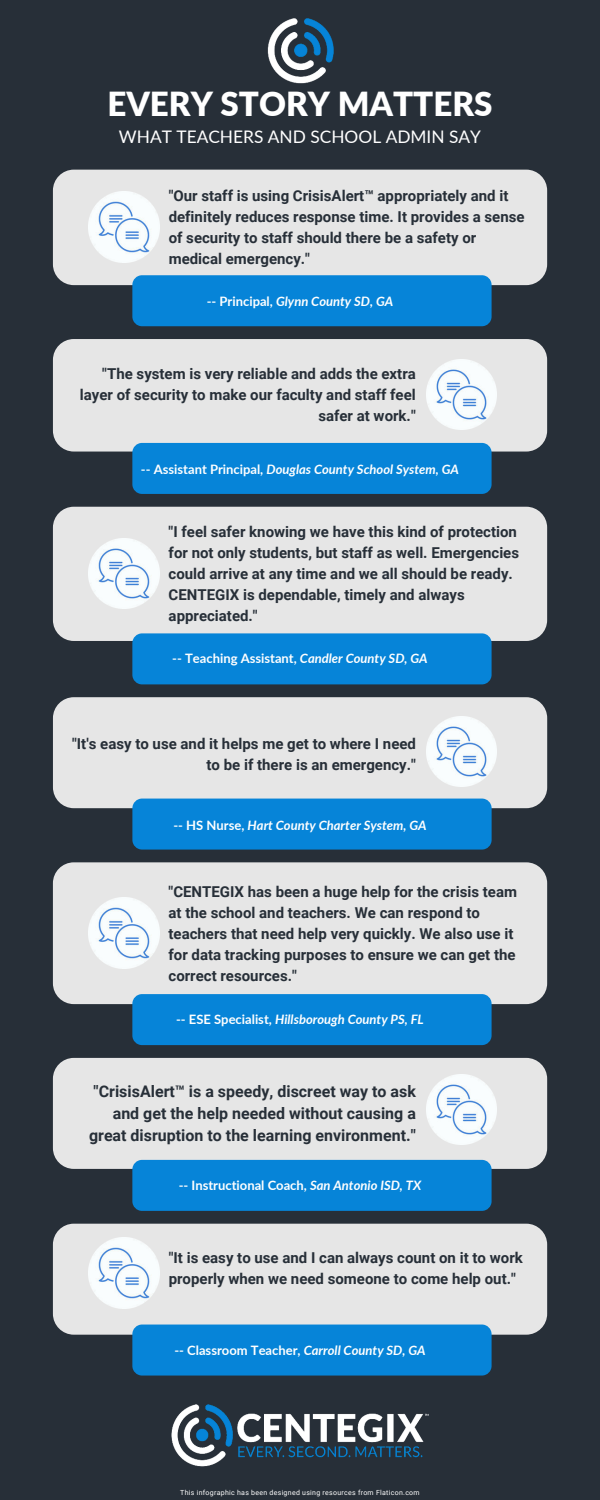
<style>
.page{position:relative;width:600px;height:1500px;background:#272f38}
.page>*{position:absolute;margin:0;border:0;box-sizing:border-box;transform-origin:0 0}
.t1{font:900 33.1px "Lato";color:#fff}
.t2{font:17.3px "Lato";color:#fff}
.t3{font:700 16px/21.8px "Roboto";color:#272f38;text-align:right}
.t4{font:700 15px/21px "Roboto";color:#272f38}
.t5{font:italic 700 13px "Lato";color:#fff}
.t6{font:700 13px "Lato";color:#fff}
.t7{font:7px "Roboto";letter-spacing:.04em;color:#fff}
.s1{font-style:normal}
.s2{font-style:italic}
</style>
<div class="page">
<div style="left:53px;top:507px;width:494px;height:134px;background:#e6e6e6;border-radius:21px"></div>
<div style="left:132px;top:633px;width:360px;height:51px;background:#0684d8;border-radius:10px"></div>
<img style="left:89px;top:538px;width:70px;height:71px">
<img style="left:171px;top:1404px;width:258px;height:63px">
<img style="left:267px;top:18px;width:67px;height:66px">
<div style="left:53px;top:697px;width:494px;height:111px;background:#e6e6e6;border-radius:21px"></div>
<div style="left:132px;top:799px;width:360px;height:51px;background:#0684d8;border-radius:10px"></div>
<img style="left:426px;top:716px;width:71px;height:71px">
<div style="left:53px;top:1058px;width:494px;height:111px;background:#e6e6e6;border-radius:21px"></div>
<div style="left:132px;top:1160px;width:360px;height:51px;background:#0684d8;border-radius:10px"></div>
<img style="left:426px;top:1074px;width:71px;height:71px">
<div style="left:53px;top:339px;width:494px;height:113px;background:#e6e6e6;border-radius:21px"></div>
<div style="left:132px;top:443px;width:360px;height:51px;background:#0684d8;border-radius:10px"></div>
<img style="left:426px;top:359px;width:71px;height:71px">
<div style="left:53px;top:170px;width:494px;height:115px;background:#e6e6e6;border-radius:21px"></div>
<div style="left:132px;top:275px;width:360px;height:51px;background:#0684d8;border-radius:10px"></div>
<img style="left:89px;top:192px;width:70px;height:70px">
<div style="left:53px;top:862px;width:494px;height:142px;background:#e6e6e6;border-radius:21px"></div>
<div style="left:132px;top:994px;width:360px;height:51px;background:#0684d8;border-radius:10px"></div>
<img style="left:89px;top:898px;width:70px;height:70px">
<div style="left:53px;top:1224px;width:494px;height:111px;background:#e6e6e6;border-radius:21px"></div>
<div style="left:132px;top:1325px;width:360px;height:51px;background:#0684d8;border-radius:10px"></div>
<img style="left:89px;top:1238px;width:70px;height:70px">
<h1 class="t1" style="left:107px;top:80px;width:387px">EVERY STORY MATTERS</h1>
<p class="t2" style="left:119px;top:124px;width:364px">WHAT TEACHERS AND SCHOOL ADMIN SAY</p>
<p class="t4" style="left:169px;top:185px;width:357px">"Our staff is using CrisisAlert™ appropriately and it definitely reduces response time. It provides a sense of security to staff should there be a safety or medical emergency."</p>
<p class="t5" style="left:207px;top:292px;width:188px"><span class="s1">-- Principal,</span> Glynn County SD, GA</p>
<p class="t4" style="left:80px;top:363px;width:338px;text-align:right">"The system is very reliable and adds the extra layer of security to make our faculty and staff feel safer at work."</p>
<p class="t5" style="left:141px;top:459px;width:320px"><span class="s1">-- Assistant Principal,</span> Douglas County School System, GA</p>
<p class="t4" style="left:169px;top:521px;width:352px">"I feel safer knowing we have this kind of protection for not only students, but staff as well. Emergencies could arrive at any time and we all should be ready.<br>CENTEGIX is dependable, timely and always appreciated."</p>
<p class="t6" style="left:172px;top:649px;width:257px">-- Teaching Assistant, <span class="s2">Candler County SD, GA</span></p>
<p class="t4" style="left:72px;top:732px;width:345px;text-align:right">"It's easy to use and it helps me get to where I need to be if there is an emergency."</p>
<p class="t5" style="left:173px;top:815px;width:255px"><span class="s1">-- HS Nurse,</span> Hart County Charter System, GA</p>
<p class="t4" style="left:169px;top:880px;width:350px">"CENTEGIX has been a huge help for the crisis team at the school and teachers. We can respond to teachers that need help very quickly. We also use it for data tracking purposes to ensure we can get the correct resources."</p>
<p class="t5" style="left:176px;top:1010px;width:249px"><span class="s1">-- ESE Specialist,</span> Hillsborough County PS, FL</p>
<p class="t3" style="left:89px;top:1080px;width:328px">"CrisisAlert™ is a speedy, discreet way to ask and get the help needed without causing a great disruption to the learning environment."</p>
<p class="t6" style="left:179px;top:1176px;width:244px">-- Instructional Coach, <span class="s2">San Antonio ISD, TX</span></p>
<p class="t4" style="left:169px;top:1247px;width:356px">"It is easy to use and I can always count on it to work properly when we need someone to come help out."</p>
<p class="t6" style="left:174px;top:1340px;width:253px">-- Classroom Teacher, <span class="s2">Carroll County SD, GA</span></p>
<p class="t7" style="left:180px;top:1487px;width:241px">This infographic has been designed using resources from Flaticon.com</p>
</div>
